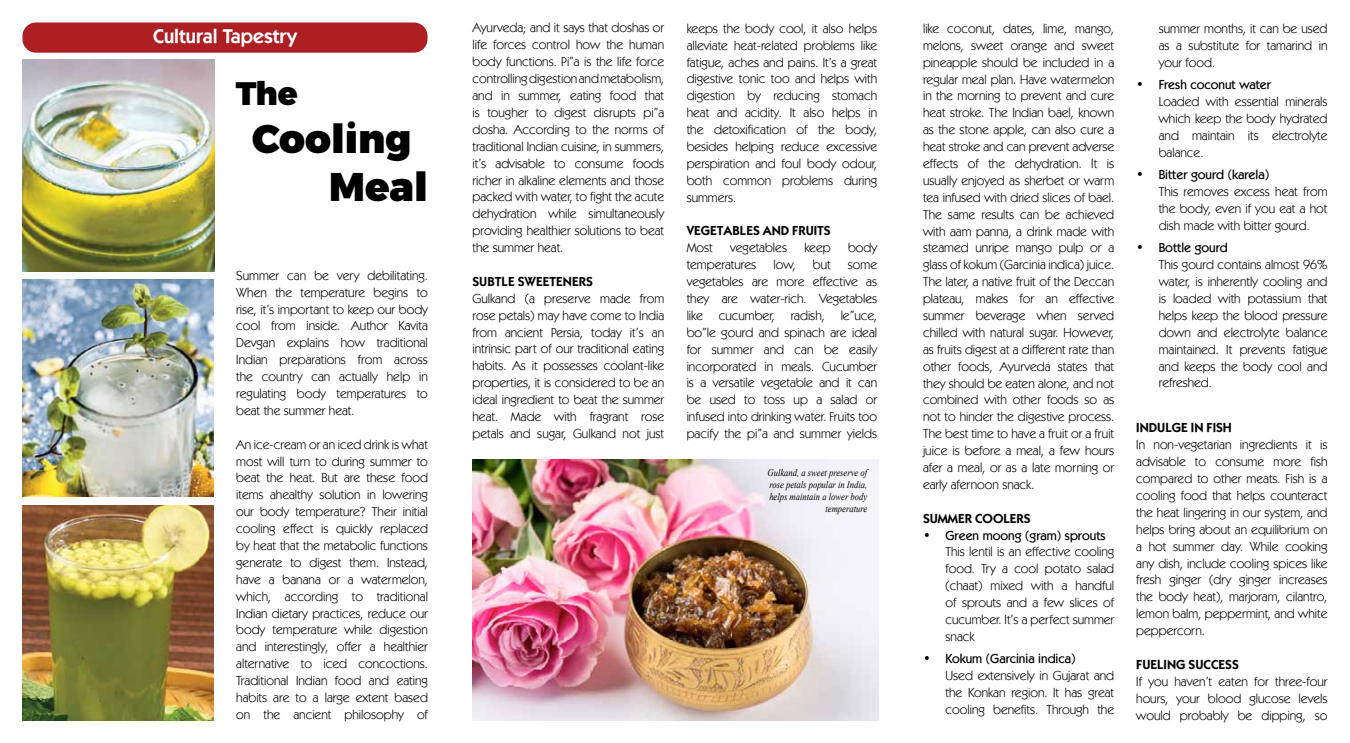
<style>
.page{position:relative;width:1350px;height:743px;background:#fff}
.page>*{position:absolute;margin:0;border:0;box-sizing:border-box;transform-origin:0 0}
.t1{font:900 40px/48px "Montserrat";color:#000}
.t2{font:900 32.5px "Montserrat";color:#000}
.t3{font:600 20px "Kabel IT Cby BT";color:#fff}
.t4{font:13.12px/16.9px "Kabel IT Cby BT";color:#000;text-align:justify}
.t5{font:500 13.12px "Kabel IT Cby BT";color:#000}
.t6{font:700 13.12px "Kabel CTT";color:#000}
.t7{font:italic 10px/12px "Times New Roman";color:#000;text-align:right;scale:.86 1}
</style>
<div class="page">
<img style="left:23px;top:60px;width:191px;height:212px">
<img style="left:22px;top:279px;width:192px;height:217px">
<img style="left:22px;top:505px;width:192px;height:215px">
<div style="left:22px;top:22px;width:406px;height:31px;background:#ad1f23;border-radius:14px"></div>
<img style="left:472px;top:459px;width:406px;height:261px">
<p class="t4" style="left:472px;top:19px;width:193px">Ayurveda; and it says that doshas or life forces control how the human body functions. Pi”a is the life force controlling digestion and metabolism, and in summer, eating food that is tougher to digest disrupts pi”a dosha. According to the norms of traditional Indian cuisine, in summers, it’s advisable to consume foods richer in alkaline elements and those packed with water, to fight the acute dehydration while simultaneously providing healthier solutions to beat the summer heat.</p>
<p class="t6" style="left:472px;top:274px;width:122px">SUBTLE SWEETENERS</p>
<p class="t4" style="left:472px;top:289px;width:193px">Gulkand (a preserve made from rose petals) may have come to India from ancient Persia, today it’s an intrinsic part of our traditional eating habits. As it possesses coolant-like properties, it is considered to be an ideal ingredient to beat the summer heat. Made with fragrant rose petals and sugar, Gulkand not just</p>
<h3 class="t3" style="left:153px;top:23px;width:145px">Cultural Tapestry</h3>
<p class="t4" style="left:687px;top:20px;width:192px">keeps the body cool, it also helps alleviate heat-related problems like fatigue, aches and pains. It’s a great digestive tonic too and helps with digestion by reducing stomach heat and acidity. It also helps in the detoxification of the body, besides helping reduce excessive perspiration and foul body odour, both common problems during summers.</p>
<p class="t6" style="left:687px;top:223px;width:146px">VEGETABLES AND FRUITS</p>
<p class="t4" style="left:687px;top:239px;width:28px">Most</p>
<p class="t4" style="left:730px;top:239px;width:58px">vegetables</p>
<p class="t4" style="left:804px;top:239px;width:28px">keep</p>
<p class="t4" style="left:848px;top:239px;width:31px">body</p>
<p class="t4" style="left:687px;top:256px;width:71px">temperatures</p>
<p class="t4" style="left:773px;top:256px;width:24px">low,</p>
<p class="t4" style="left:813px;top:256px;width:19px">but</p>
<h2 class="t2" style="left:236px;top:66px;width:64px">The</h2>
<h1 class="t1" style="left:329px;top:111px;width:100px;text-indent:-77px">Cooling<br>Meal</h1>
<p class="t4" style="left:687px;top:256px;width:192px;text-indent:161px">some vegetables are more effective as they are water-rich. Vegetables like cucumber, radish, le”uce, bo”le gourd and spinach are ideal for summer and can be easily incorporated in meals. Cucumber is a versatile vegetable and it can be used to toss up a salad or infused into drinking water. Fruits too pacify the pi”a and summer yields</p>
<p class="t4" style="left:236px;top:266px;width:193px">Summer can be very debilitating.<br>When the temperature begins to rise, it’s important to keep our body cool from inside. Author Kavita Devgan explains how traditional Indian preparations from across the country can actually help in regulating body temperatures to beat the summer heat.</p>
<p class="t4" style="left:236px;top:435px;width:193px">An ice-cream or an iced drink is what most will turn to during summer to beat the heat. But are these food items ahealthy solution in lowering our body temperature? Their initial cooling effect is quickly replaced by heat that the metabolic functions generate to digest them. Instead, have a banana or a watermelon, which, according to traditional Indian dietary practices, reduce our body temperature while digestion and interestingly, offer a healthier alternative to iced concoctions.<br>Traditional Indian food and eating habits are to a large extent based on the ancient philosophy of</p>
<p class="t7" style="left:768px;top:467px;width:118px">Gulkand, a sweet preserve of rose petals popular in India, helps maintain a lower body temperature</p>
<p class="t4" style="left:923px;top:20px;width:193px">like coconut, dates, lime, mango, melons, sweet orange and sweet pineapple should be included in a regular meal plan. Have watermelon in the morning to prevent and cure heat stroke. The Indian bael, known as the stone apple, can also cure a heat stroke and can prevent adverse effects of the dehydration. It is usually enjoyed as sherbet or warm tea infused with dried slices of bael.<br>The same results can be achieved with aam panna, a drink made with steamed unripe mango pulp or a glass of kokum (Garcinia indica) juice.<br>The later, a native fruit of the Deccan plateau, makes for an effective summer beverage when served chilled with natural sugar. However, as fruits digest at a different rate than other foods, Ayurveda states that they should be eaten alone, and not combined with other foods so as not to hinder the digestive process.<br>The best time to have a fruit or a fruit juice is before a meal, a few hours afer a meal, or as a late morning or early afernoon snack.</p>
<p class="t6" style="left:923px;top:510px;width:109px">SUMMER COOLERS</p>
<p class="t5" style="left:923px;top:527px;width:184px">• Green moong (gram) sprouts</p>
<p class="t4" style="left:946px;top:543px;width:170px">This lentil is an effective cooling food. Try a cool potato salad (chaat) mixed with a handful of sprouts and a few slices of cucumber. It’s a perfect summer snack</p>
<p class="t5" style="left:923px;top:650px;width:154px">• Kokum (Garcinia indica)</p>
<p class="t4" style="left:946px;top:667px;width:170px">Used extensively in Gujarat and the Konkan region. It has great cooling benefits. Through the</p>
<p class="t4" style="left:1159px;top:20px;width:170px">summer months, it can be used as a substitute for tamarind in your food.</p>
<p class="t5" style="left:1136px;top:76px;width:136px">• Fresh coconut water</p>
<p class="t4" style="left:1159px;top:93px;width:170px">Loaded with essential minerals which keep the body hydrated and maintain its electrolyte balance.</p>
<p class="t5" style="left:1136px;top:166px;width:135px">• Bitter gourd (karela)</p>
<p class="t4" style="left:1159px;top:183px;width:170px">This removes excess heat from the body, even if you eat a hot dish made with bitter gourd.</p>
<p class="t5" style="left:1136px;top:239px;width:93px">• Bottle gourd</p>
<p class="t4" style="left:1159px;top:256px;width:170px">This gourd contains almost 96% water, is inherently cooling and is loaded with potassium that helps keep the blood pressure down and electrolyte balance maintained. It prevents fatigue and keeps the body cool and refreshed.</p>
<p class="t6" style="left:1136px;top:420px;width:97px">INDULGE IN FISH</p>
<p class="t4" style="left:1136px;top:436px;width:193px">In non-vegetarian ingredients it is advisable to consume more fish compared to other meats. Fish is a cooling food that helps counteract the heat lingering in our system, and helps bring about an equilibrium on a hot summer day. While cooking any dish, include cooling spices like fresh ginger (dry ginger increases the body heat), marjoram, cilantro, lemon balm, peppermint, and white peppercorn.</p>
<p class="t6" style="left:1136px;top:657px;width:104px">FUELING SUCCESS</p>
<p class="t4" style="left:1136px;top:672px;width:193px">If you haven’t eaten for three-four hours, your blood glucose levels would probably be dipping, so</p>
</div>
